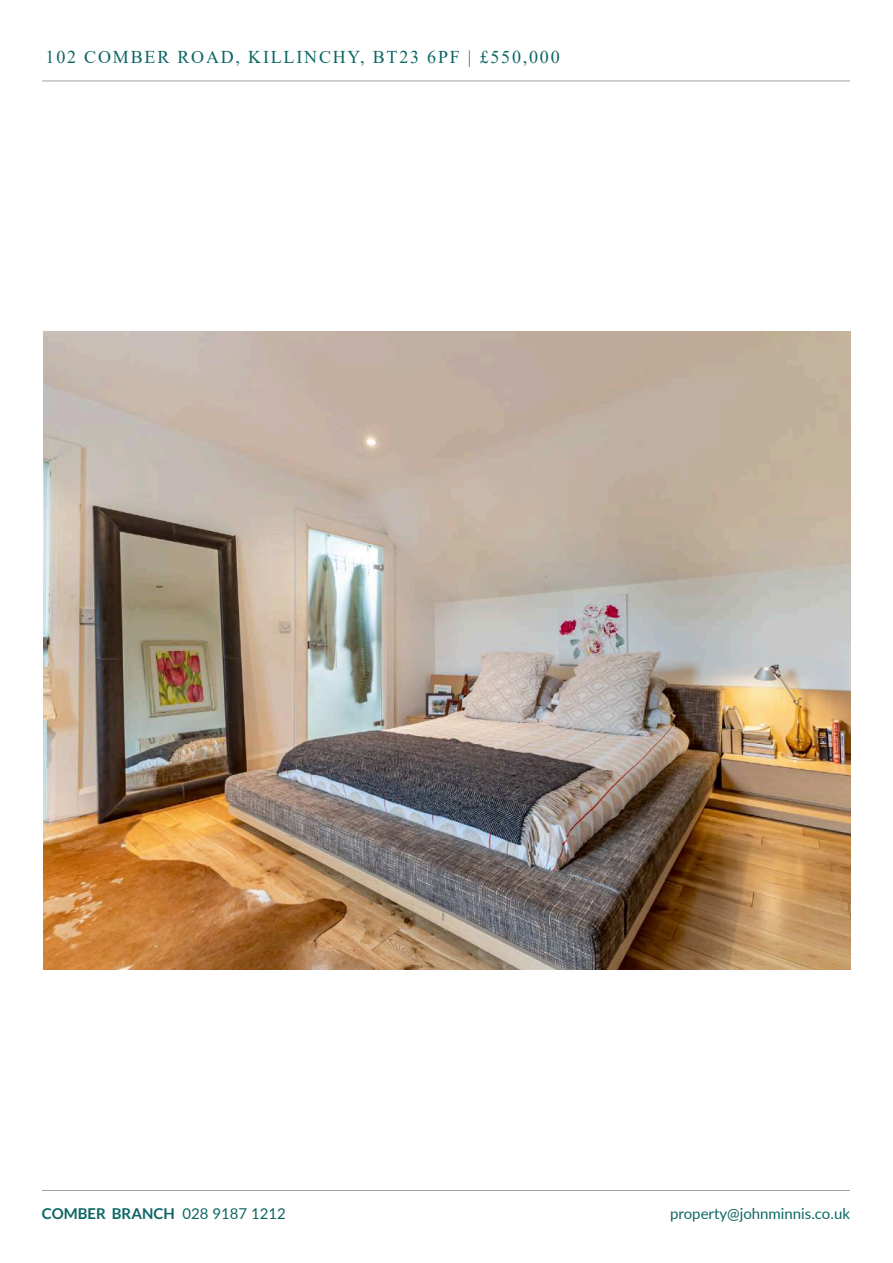
<style>
.page{position:relative;width:893px;height:1263px;background:#fff}
.page>*{position:absolute;margin:0;border:0;box-sizing:border-box;transform-origin:0 0}
.t1{font:18px "Times New Roman";letter-spacing:.1em;color:#0c6664}
.t2{font:15px "Lato";color:#0c6664}
.t3{font:700 15px "Lato";color:#0c6664}
.s1{font-weight:400}
</style>
<div class="page">
<hr style="left:42px;top:1190px;width:808px;height:1px;background:#9ca1a2">
<hr style="left:42px;top:81px;width:808px;height:1px;background:#9ca1a2">
<img style="left:44px;top:332px;width:806px;height:637px">
<p class="t1" style="left:46px;top:50px;width:516px">102 COMBER ROAD, KILLINCHY, BT23 6PF | £550,000</p>
<p class="t3" style="left:42px;top:1207px;width:246px">COMBER BRANCH <span class="s1">028 9187 1212</span></p>
<p class="t2" style="left:670px;top:1202px;width:181px">property@johnminnis.co.uk</p>
</div>
